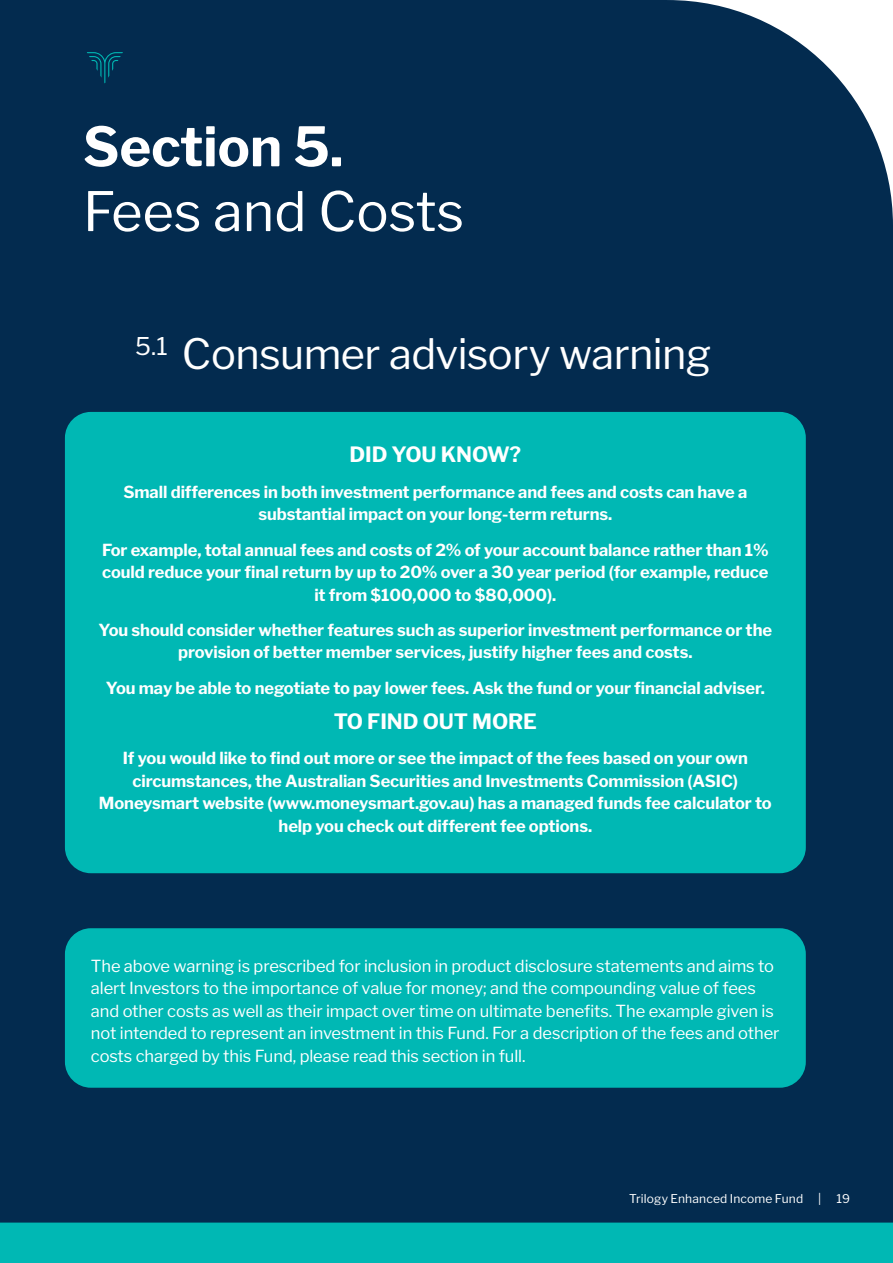
<style>
.page{position:relative;width:893px;height:1263px;background:#fff}
.page>*{position:absolute;margin:0;border:0;box-sizing:border-box;transform-origin:0 0}
.t1{font:54px "Libre Franklin";color:#fff}
.t2{font:700 54px "Libre Franklin";color:#fff}
.t3{font:41.7px "Libre Franklin";letter-spacing:-.015em;color:#fff}
.t4{font:24.3px "Libre Franklin";color:#fff}
.t5{font:700 21px "Libre Franklin";letter-spacing:-.005em;color:#fff}
.t6{font:700 16.5px/22.5px "Libre Franklin";letter-spacing:-.005em;color:#fff;text-align:center}
.t7{font:16.5px/22.5px "Libre Franklin";letter-spacing:-.005em;color:#fff}
.t8{font:12px "Libre Franklin";letter-spacing:.01em;color:#fff}
</style>
<div class="page">
<div style="left:0;top:1222px;width:893px;height:41px;background:#00b8b4"></div>
<div style="left:0;top:0;width:893px;height:1222px;background:#032b4f"></div>
<svg style="left:87px;top:52px;width:37px;height:32px"></svg>
<div style="left:69px;top:416px;width:732px;height:453px;background:#00b8b4;border-radius:22px"></div>
<div style="left:65px;top:412px;width:741px;height:461px;border:9px solid #00b8b4;border-radius:22px"></div>
<div style="left:69px;top:933px;width:732px;height:150px;background:#00b8b4;border-radius:22px"></div>
<div style="left:65px;top:928px;width:741px;height:160px;border:9px solid #00b8b4;border-radius:22px"></div>
<h1 class="t2" style="left:83px;top:104px;width:262px">Section 5.</h1>
<h1 class="t1" style="left:83px;top:169px;width:383px">Fees and Costs</h1>
<h3 class="t4" style="left:135px;top:327px;width:34px">5.1</h3>
<h2 class="t3" style="left:182px;top:321px;width:531px">Consumer advisory warning</h2>
<p class="t5" style="left:349px;top:438px;width:173px">DID YOU KNOW?</p>
<p class="t6" style="left:123px;top:479px;width:625px">Small differences in both investment performance and fees and costs can have a substantial impact on your long-term returns.</p>
<p class="t6" style="left:102px;top:537px;width:668px">For example, total annual fees and costs of 2% of your account balance rather than 1% could reduce your final return by up to 20% over a 30 year period (for example, reduce it from $100,000 to $80,000).</p>
<p class="t6" style="left:99px;top:617px;width:675px">You should consider whether features such as superior investment performance or the provision of better member services, justify higher fees and costs.</p>
<p class="t6" style="left:106px;top:675px;width:660px">You may be able to negotiate to pay lower fees. Ask the fund or your financial adviser.</p>
<p class="t5" style="left:334px;top:705px;width:205px">TO FIND OUT MORE</p>
<p class="t6" style="left:99px;top:745px;width:674px">If you would like to find out more or see the impact of the fees based on your own circumstances, the Australian Securities and Investments Commission (ASIC)<br>Moneysmart website (www.moneysmart.gov.au) has a managed funds fee calculator to help you check out different fee options.</p>
<p class="t7" style="left:91px;top:953px;width:690px">The above warning is prescribed for inclusion in product disclosure statements and aims to alert Investors to the importance of value for money; and the compounding value of fees and other costs as well as their impact over time on ultimate benefits. The example given is not intended to represent an investment in this Fund. For a description of the fees and other costs charged by this Fund, please read this section in full.</p>
<p class="t8" style="left:629px;top:1190px;width:222px">Trilogy Enhanced Income Fund | 19</p>
</div>
